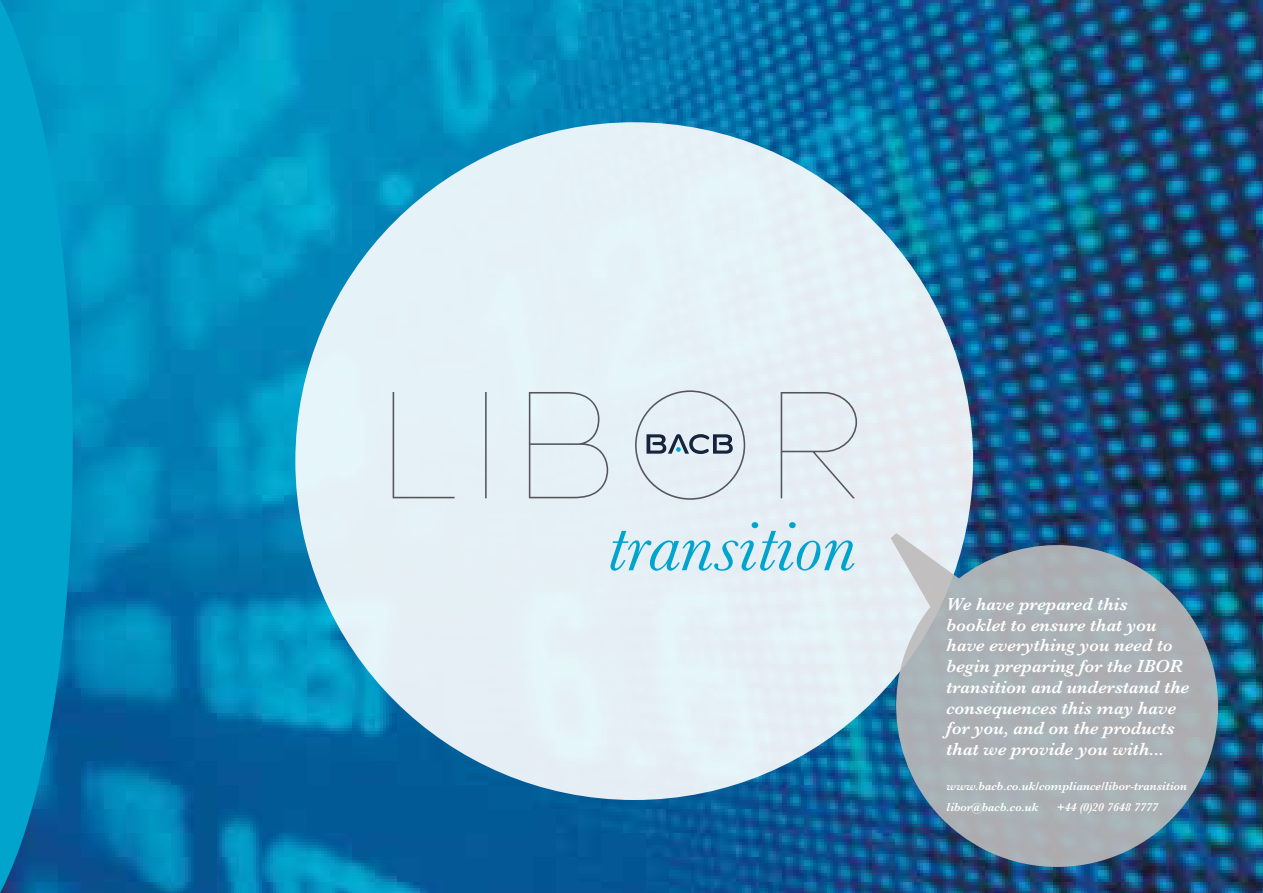
<style>
.page{position:relative;width:1263px;height:893px;background:#fff}
.page>*{position:absolute;margin:0;border:0;box-sizing:border-box;transform-origin:0 0}
.t1{font:100 156.15px "Houschka";letter-spacing:.1em;color:#54565b}
.t2{font:italic 70.95px "Baskerville";color:#00a4cc;scale:1.1 1}
.t3{font:italic 600 18.15px/20.9px "Baskerville";color:#fff}
.t4{font:italic 600 12px/20.9px "Baskerville";color:#fff}
</style>
<div class="page">
<img style="left:73px;top:0;width:1190px;height:893px">
<svg style="left:0;top:0;width:73px;height:893px;background:#0197c3"></svg>
<div style="left:295px;top:122px;width:678px;height:678px;background:#e5f1f6;border-radius:50%"></div>
<svg style="left:646px;top:434px;width:87px;height:20px"></svg>
<svg style="left:891px;top:533px;width:327px;height:334px;background:#8fa0ad"></svg>
<h1 class="t1" style="left:379px;top:353px;width:485px">LIBOR</h1>
<h2 class="t2" style="left:607px;top:500px;width:228px">transition</h2>
<p class="t3" style="left:946px;top:593px;width:244px">We have prepared this booklet to ensure that you have everything you need to begin preparing for the IBOR transition and understand the consequences this may have for you, and on the products that we provide you with...</p>
<p class="t4" style="left:946px;top:775px;width:242px">www.bacb.co.uk/compliance/libor-transition libor@bacb.co.uk</p>
<p class="t4" style="left:1057px;top:796px;width:103px">+44 (0)20 7648 7777</p>
</div>
